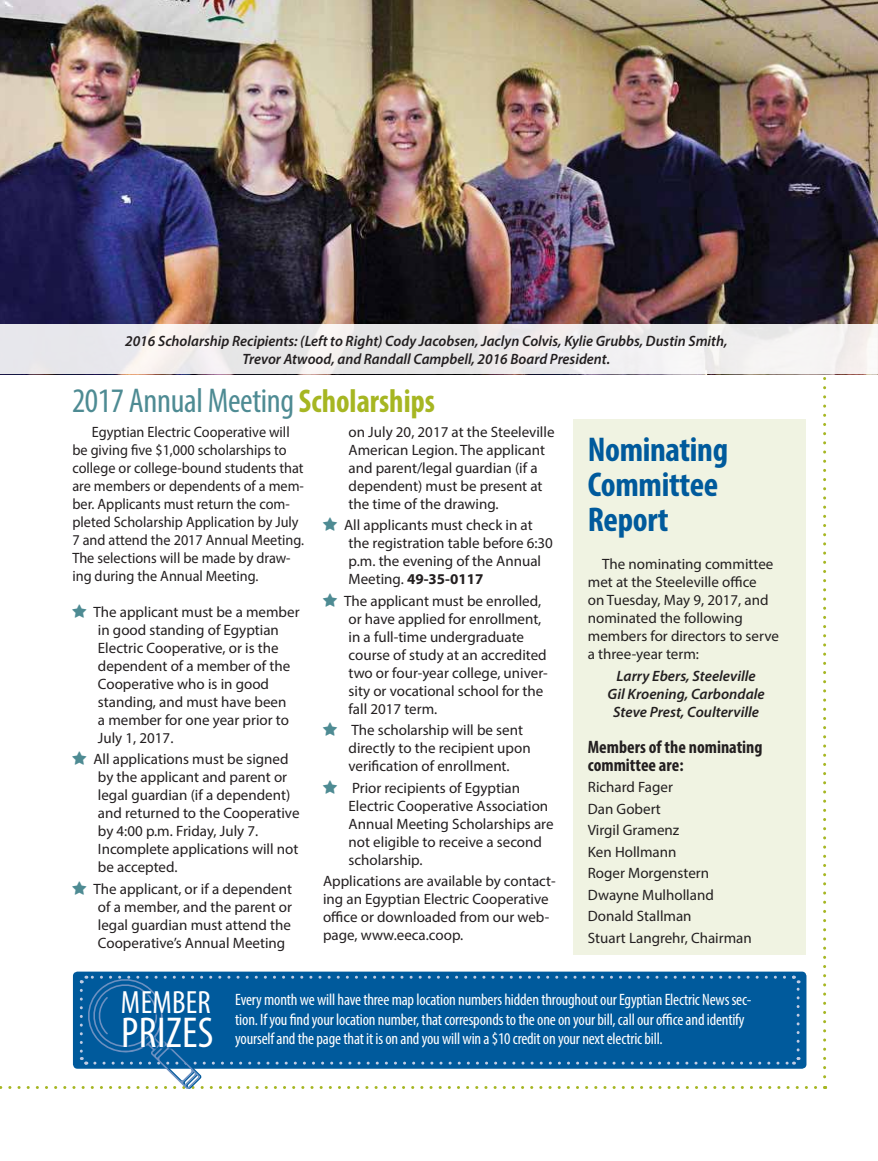
<style>
.page{position:relative;width:878px;height:1161px;background:#fff}
.page>*{position:absolute;margin:0;border:0;box-sizing:border-box;transform-origin:0 0}
.t1{font:condensed 43.35px "Myriad Pro";letter-spacing:.01em;color:#fff}
.t2{font:condensed 34.5px "Myriad Pro";letter-spacing:-.01em;color:#4e8b93}
.t3{font:700 condensed 34.5px/35.2px "Myriad Pro";letter-spacing:-.01em;color:#005a9c}
.t4{font:condensed 32.25px "Myriad Pro";letter-spacing:.01em;color:#fff}
.t5{font:700 condensed 18px/18px "Myriad Pro";color:#231f20}
.t6{font:condensed 16.5px/19.5px "Myriad Pro";letter-spacing:-.01em;color:#fff}
.t7{font:15px/18px "Myriad Pro";color:#231f20}
.t8{font:15px/18px "Myriad Pro";color:#231f20;scale:.95 1}
.t9{font:italic 600 15px/18px "Myriad Pro";color:#231f20;text-align:center}
.s1{font-weight:700;font-size:33px;color:#a6b622}
.s2{font-weight:700}
</style>
<div class="page">
<svg style="left:823px;top:374px;width:3px;height:715px"></svg>
<img style="left:0;top:0;width:878px;height:325px">
<div style="left:573px;top:420px;width:233px;height:535px;background:#f0f3e2"></div>
<div style="left:0;top:325px;width:878px;height:49px;background:linear-gradient(to bottom,#eceaeb,#efedee)"></div>
<div style="left:73px;top:972px;width:733px;height:97px;background:#005a9c;border-radius:5px"></div>
<svg style="left:0;top:974px;width:815px;height:115px"></svg>
<div style="left:124px;top:993px;width:90px;height:56px;background:#005a9c"></div>
<p class="t9" style="left:125px;top:331px;width:604px">2016 Scholarship Recipients: (Left to Right) Cody Jacobsen, Jaclyn Colvis, Kylie Grubbs, Dustin Smith,<br>Trevor Atwood, and Randall Campbell, 2016 Board President.</p>
<h2 class="t2" style="left:72px;top:379px;width:364px">2017 Annual Meeting <span class="s1">Scholarships</span></h2>
<p class="t8" style="left:72px;top:423px;width:245px;text-indent:19px">Egyptian Electric Cooperative will be giving five $1,000 scholarships to college or college-bound students that are members or dependents of a mem&shy;ber. Applicants must return the com&shy;pleted Scholarship Application by July 7 and attend the 2017 Annual Meeting.<br>The selections will be made by draw&shy;ing during the Annual Meeting.</p>
<p class="t7" style="left:93px;top:603px;width:208px">The applicant must be a member in good standing of Egyptian<br>Electric Cooperative, or is the dependent of a member of the<br>Cooperative who is in good standing, and must have been<br>a member for one year prior to<br>July 1, 2017.</p>
<p class="t7" style="left:93px;top:750px;width:208px">All applications must be signed by the applicant and parent or legal guardian (if a dependent) and returned to the Cooperative by 4:00 p.m. Friday, July 7.<br>Incomplete applications will not be accepted.</p>
<p class="t7" style="left:93px;top:880px;width:200px;text-align:justify">The applicant, or if a dependent of a member, and the parent or legal guardian must attend the Cooperative’s Annual Meeting</p>
<p class="t7" style="left:348px;top:423px;width:207px">on July 20, 2017 at the Steeleville<br>American Legion. The applicant and parent/legal guardian (if a dependent) must be present at the time of the drawing.</p>
<p class="t7" style="left:348px;top:516px;width:206px;text-indent:-4px">All applicants must check in at the registration table before 6:30 p.m. the evening of the Annual<br>Meeting. <span class="s2">49-35-0117</span></p>
<p class="t7" style="left:344px;top:592px;width:205px">The applicant must be enrolled, or have applied for enrollment, in a full-time undergraduate course of study at an accredited two or four-year college, univer&shy;sity or vocational school for the fall 2017 term.</p>
<p class="t7" style="left:348px;top:721px;width:184px">The scholarship will be sent directly to the recipient upon verification of enrollment.</p>
<p class="t7" style="left:348px;top:779px;width:206px">Prior recipients of Egyptian<br>Electric Cooperative Association<br>Annual Meeting Scholarships are not eligible to receive a second scholarship.</p>
<p class="t7" style="left:323px;top:872px;width:234px">Applications are available by contact&shy;ing an Egyptian Electric Cooperative office or downloaded from our web&shy;page, www.eeca.coop.</p>
<h2 class="t3" style="left:588px;top:431px;width:142px">Nominating<br>Committee<br>Report</h2>
<p class="t7" style="left:588px;top:555px;width:193px;text-indent:14px">The nominating committee met at the Steeleville office<br>on Tuesday, May 9, 2017, and nominated the following members for directors to serve a three-year term:</p>
<p class="t9" style="left:607px;top:666px;width:158px">Larry Ebers, Steeleville<br>Gil Kroening, Carbondale<br>Steve Prest, Coulterville</p>
<p class="t5" style="left:588px;top:737px;width:176px">Members of the nominating committee are:</p>
<p class="t7" style="left:588px;top:776px;width:165px;line-height:21.5px">Richard Fager<br>Dan Gobert<br>Virgil Gramenz<br>Ken Hollmann<br>Roger Morgenstern<br>Dwayne Mulholland<br>Donald Stallman<br>Stuart Langrehr, Chairman</p>
<h3 class="t4" style="left:121px;top:983px;width:91px">MEMBER</h3>
<h1 class="t1" style="left:121px;top:1007px;width:94px">PRIZES</h1>
<p class="t6" style="left:235px;top:990px;width:518px">Every month we will have three map location numbers hidden throughout our Egyptian Electric News sec&shy;tion. If you find your location number, that corresponds to the one on your bill, call our office and identify yourself and the page that it is on and you will win a $10 credit on your next electric bill.</p>
</div>
